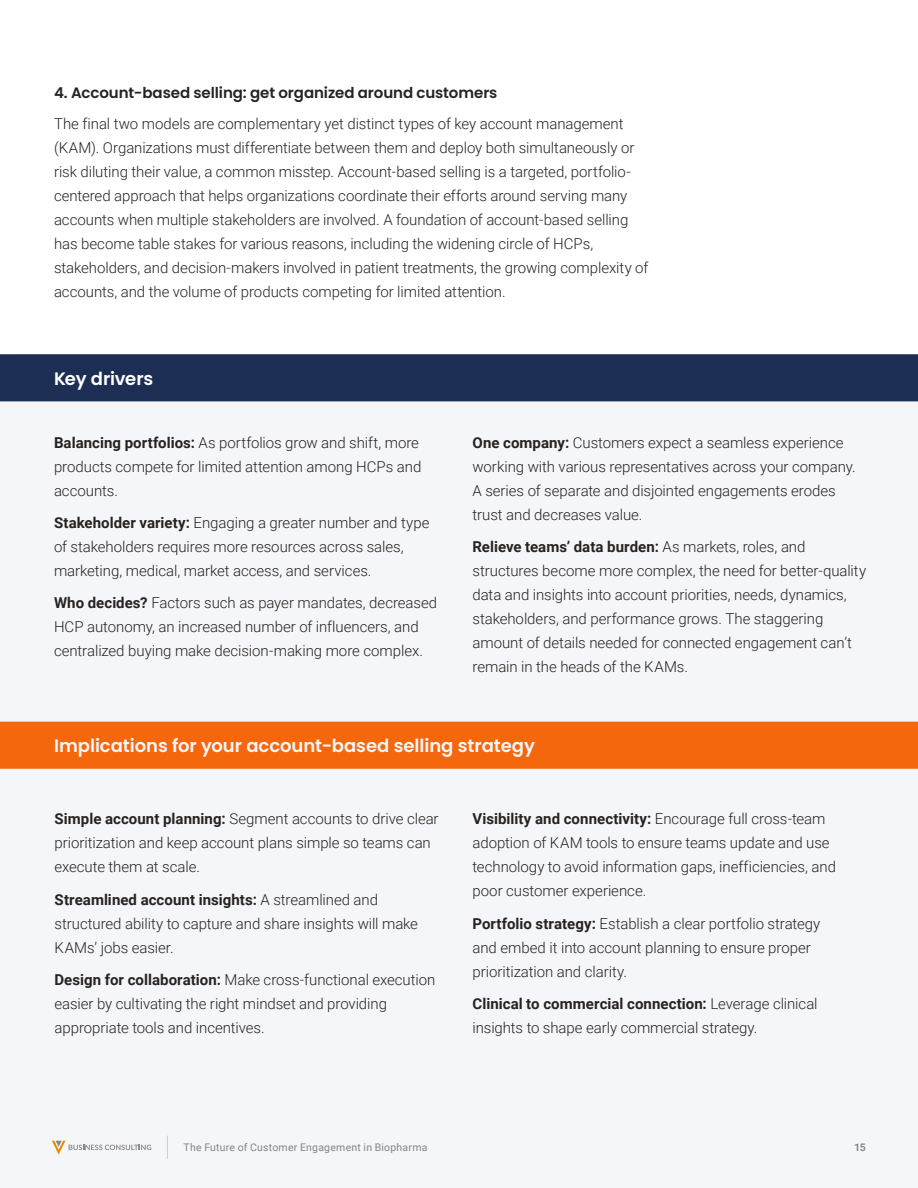
<style>
.page{position:relative;width:918px;height:1188px;background:#fff}
.page>*{position:absolute;margin:0;border:0;box-sizing:border-box;transform-origin:0 0}
.t1{font:600 18px "Poppins";letter-spacing:-.005em;color:#f5f6f9}
.t2{font:600 18px "Poppins";letter-spacing:-.01em;color:#fff}
.t3{font:300 15px/24px "Roboto";letter-spacing:-.005em;color:#262320}
.t4{font:600 15px "Poppins";letter-spacing:-.005em;color:#262320}
.t5{font:10.5px "Roboto";letter-spacing:.02em;color:#898a8d}
.t6{font:10.5px "Roboto Mono";color:#898a8d}
.s1{font-weight:700}
</style>
<div class="page">
<div style="left:0;top:354px;width:918px;height:47px;background:#1c2e54"></div>
<div style="left:0;top:722px;width:918px;height:47px;background:#f5670c"></div>
<p class="t4" style="left:54px;top:84px;width:445px">4. Account-based selling: get organized around customers</p>
<p class="t3" style="left:54px;top:111px;width:596px">The final two models are complementary yet distinct types of key account management (KAM). Organizations must differentiate between them and deploy both simultaneously or risk diluting their value, a common misstep. Account-based selling is a targeted, portfolio&shy;centered approach that helps organizations coordinate their efforts around serving many accounts when multiple stakeholders are involved. A foundation of account-based selling has become table stakes for various reasons, including the widening circle of HCPs, stakeholders, and decision-makers involved in patient treatments, the growing complexity of accounts, and the volume of products competing for limited attention.</p>
<p class="t2" style="left:54px;top:368px;width:101px">Key drivers</p>
<p class="t3" style="left:54px;top:430px;width:369px"><span class="s1">Balancing portfolios:</span> As portfolios grow and shift, more products compete for limited attention among HCPs and accounts.</p>
<p class="t3" style="left:54px;top:510px;width:377px"><span class="s1">Stakeholder variety:</span> Engaging a greater number and type of stakeholders requires more resources across sales, marketing, medical, market access, and services.</p>
<p class="t3" style="left:54px;top:590px;width:385px"><span class="s1">Who decides?</span> Factors such as payer mandates, decreased<br>HCP autonomy, an increased number of influencers, and centralized buying make decision-making more complex.</p>
<p class="t3" style="left:472px;top:430px;width:385px"><span class="s1">One company:</span> Customers expect a seamless experience working with various representatives across your company.<br>A series of separate and disjointed engagements erodes trust and decreases value.</p>
<p class="t3" style="left:472px;top:534px;width:395px"><span class="s1">Relieve teams’ data burden:</span> As markets, roles, and structures become more complex, the need for better-quality data and insights into account priorities, needs, dynamics, stakeholders, and performance grows. The staggering amount of details needed for connected engagement can’t remain in the heads of the KAMs.</p>
<p class="t1" style="left:54px;top:735px;width:482px">Implications for your account-based selling strategy</p>
<p class="t3" style="left:55px;top:807px;width:386px"><span class="s1">Simple account planning:</span> Segment accounts to drive clear prioritization and keep account plans simple so teams can execute them at scale.</p>
<p class="t3" style="left:55px;top:887px;width:365px"><span class="s1">Streamlined account insights:</span> A streamlined and structured ability to capture and share insights will make<br>KAMs’ jobs easier.</p>
<p class="t3" style="left:55px;top:967px;width:382px"><span class="s1">Design for collaboration:</span> Make cross-functional execution easier by cultivating the right mindset and providing appropriate tools and incentives.</p>
<p class="t3" style="left:472px;top:807px;width:365px"><span class="s1">Visibility and connectivity:</span> Encourage full cross-team adoption of KAM tools to ensure teams update and use technology to avoid information gaps, inefficiencies, and poor customer experience.</p>
<p class="t3" style="left:472px;top:911px;width:349px"><span class="s1">Portfolio strategy:</span> Establish a clear portfolio strategy and embed it into account planning to ensure proper prioritization and clarity.</p>
<p class="t3" style="left:472px;top:991px;width:347px"><span class="s1">Clinical to commercial connection:</span> Leverage clinical insights to shape early commercial strategy.</p>
<p class="t5" style="left:184px;top:1140px;width:245px">The Future of Customer Engagement in Biopharma</p>
<p class="t6" style="left:854px;top:1140px;width:13px">15</p>
</div>
